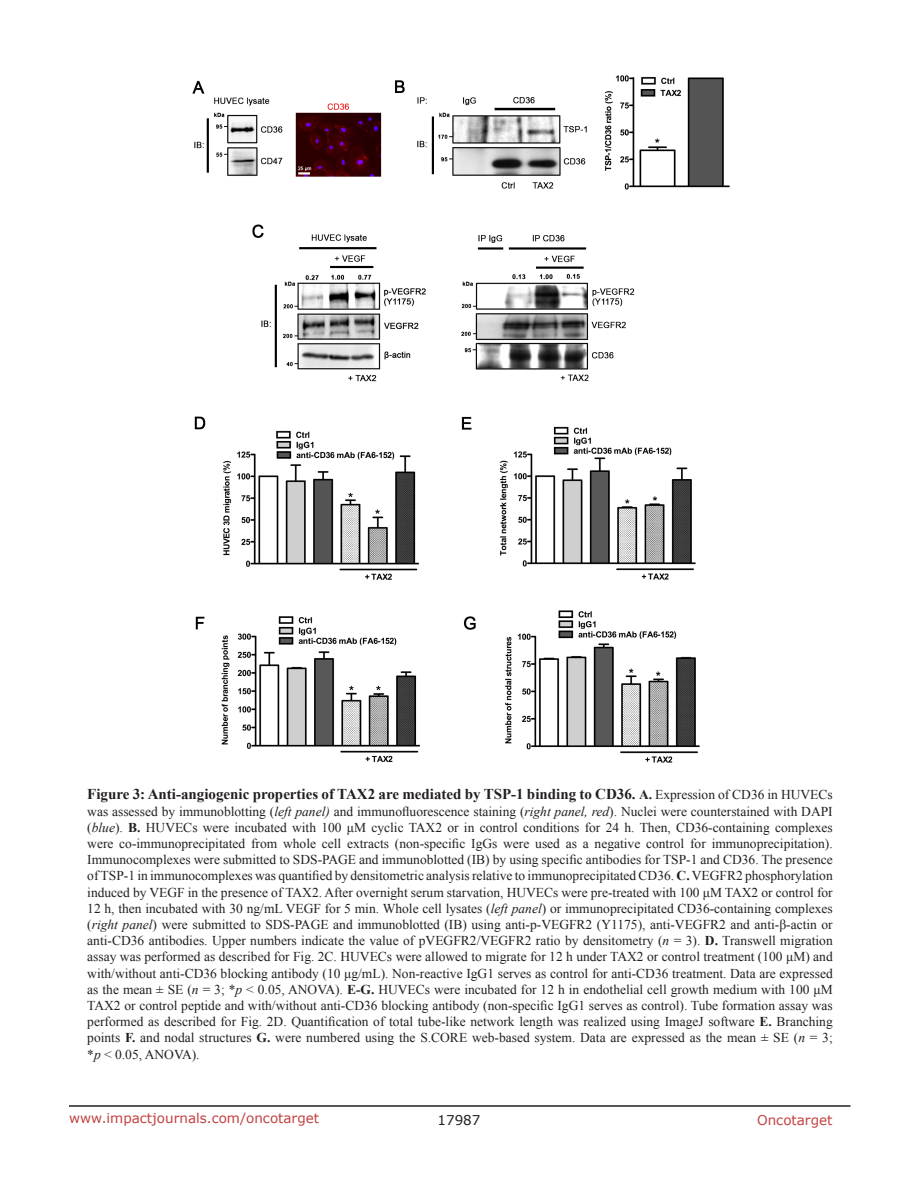
<style>
.page{position:relative;width:918px;height:1188px;background:#fff}
.page>*{position:absolute;margin:0;border:0;box-sizing:border-box;transform-origin:0 0}
.FigureText{font:700 15px "Times New Roman";color:#231f20}
.FigureText-2{font:13.5px/16.2px "Times New Roman";color:#231f20;text-align:justify}
.t1{font:13.5px "Verdana";color:#c24141}
.t2{font:13.5px "Verdana";color:#231f20}
.s1{font-size:13.5px}
.s2{font-weight:400;font-size:13.5px}
.s3{font-style:italic}
.s4{font-weight:700}
</style>
<div class="page">
<hr style="left:69px;top:1105px;width:781px;height:2px;background:#231f20">
<img style="left:192px;top:75px;width:538px;height:688px">
<p class="FigureText" style="left:87px;top:784px;width:747px">Figure 3: Anti-angiogenic properties of TAX2 are mediated by TSP-1 binding to CD36. <span class="s1">A.</span> <span class="s2">Expression of CD36 in HUVECs</span></p>
<p class="FigureText-2" style="left:87px;top:803px;width:747px">was assessed by immunoblotting (<span class="s3">left panel)</span> and immunofluorescence staining (<span class="s3">right panel, red</span>). Nuclei were counterstained with DAPI (<span class="s3">blue</span>). <span class="s4">B.</span> HUVECs were incubated with 100 μM cyclic TAX2 or in control conditions for 24 h. Then, CD36-containing complexes were co-immunoprecipitated from whole cell extracts (non-specific IgGs were used as a negative control for immunoprecipitation).<br>Immunocomplexes were submitted to SDS-PAGE and immunoblotted (IB) by using specific antibodies for TSP-1 and CD36. The presence of TSP-1 in immunocomplexes was quantified by densitometric analysis relative to immunoprecipitated CD36. <span class="s4">C.</span> VEGFR2 phosphorylation induced by VEGF in the presence of TAX2. After overnight serum starvation, HUVECs were pre-treated with 100 μM TAX2 or control for 12 h, then incubated with 30 ng/mL VEGF for 5 min. Whole cell lysates (<span class="s3">left panel</span>) or immunoprecipitated CD36-containing complexes (<span class="s3">right panel</span>) were submitted to SDS-PAGE and immunoblotted (IB) using anti-p-VEGFR2 (Y1175), anti-VEGFR2 and anti-β-actin or anti-CD36 antibodies. Upper numbers indicate the value of pVEGFR2/VEGFR2 ratio by densitometry (<span class="s3">n</span> = 3). <span class="s4">D.</span> Transwell migration assay was performed as described for Fig. 2C. HUVECs were allowed to migrate for 12 h under TAX2 or control treatment (100 μM) and with/without anti-CD36 blocking antibody (10 μg/mL). Non-reactive IgG1 serves as control for anti-CD36 treatment. Data are expressed as the mean ± SE (<span class="s3">n</span> = 3; *<span class="s3">p</span> &lt; 0.05, ANOVA). <span class="s4">E-G.</span> HUVECs were incubated for 12 h in endothelial cell growth medium with 100 μM TAX2 or control peptide and with/without anti-CD36 blocking antibody (non-specific IgG1 serves as control). Tube formation assay was performed as described for Fig. 2D. Quantification of total tube-like network length was realized using ImageJ software <span class="s4">E.</span> Branching points <span class="s4">F.</span> and nodal structures <span class="s4">G.</span> were numbered using the S.CORE web-based system. Data are expressed as the mean ± SE (<span class="s3">n</span> = 3; *<span class="s3">p</span> &lt; 0.05, ANOVA).</p>
<p class="t1" style="left:69px;top:1109px;width:252px">www.impactjournals.com/oncotarget</p>
<p class="t2" style="left:438px;top:1111px;width:44px">17987</p>
<p class="t1" style="left:757px;top:1111px;width:77px">Oncotarget</p>
</div>
